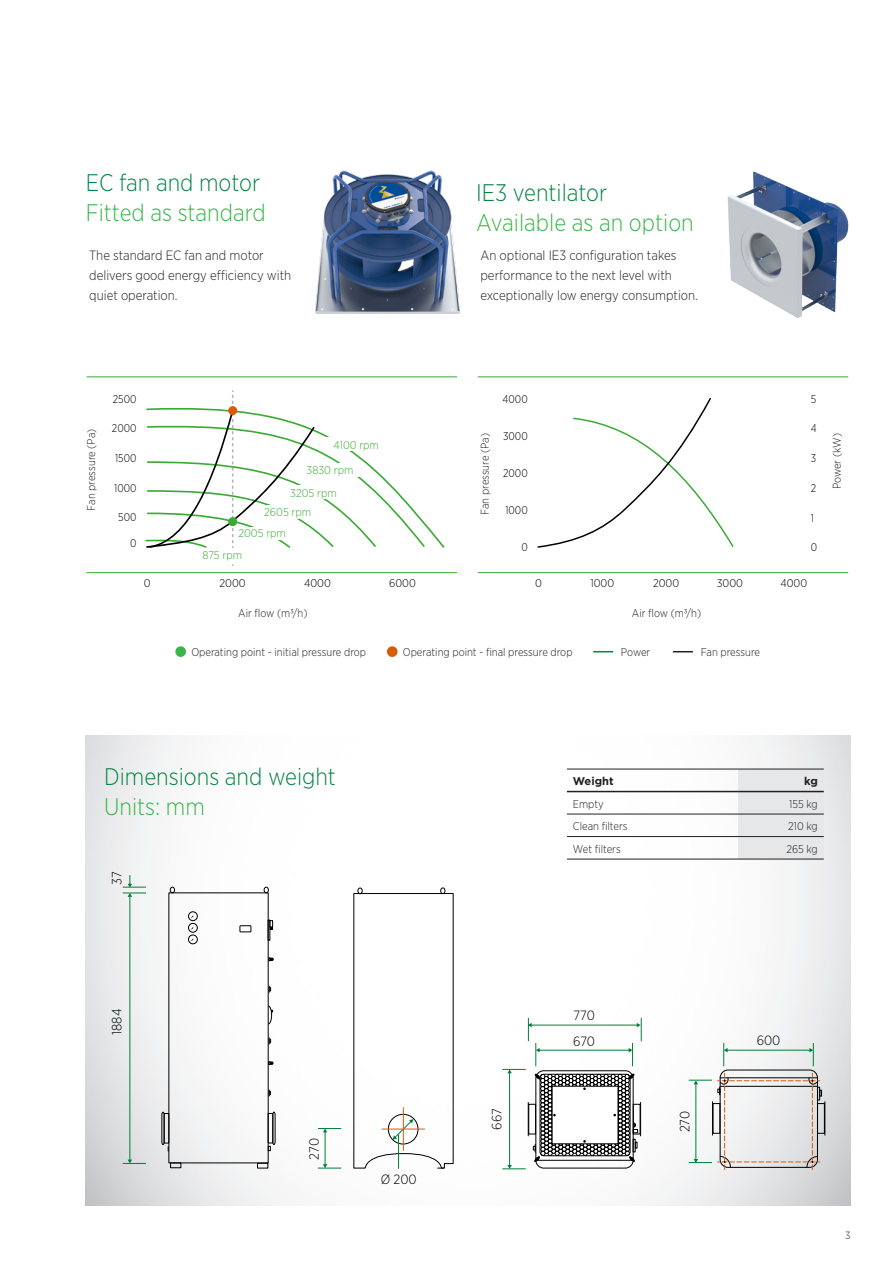
<style>
.page{position:relative;width:893px;height:1263px;background:#fff}
.page>*{position:absolute;margin:0;border:0;box-sizing:border-box;transform-origin:0 0}
._4__Intro_Grey_Para{font:300 24px "Gotham Narrow";color:#058544}
._4__Intro_Grey_Para-2{font:300 24px "Gotham Narrow";color:#3ab54a}
._4__Intro_Grey_Para-3{font:300 13.5px/19.8px "Gotham Narrow";color:#231f20}
.t1{font:300 13.5px/26.8px "Gotham Narrow";letter-spacing:-.005em;color:#000}
._4__Intro_Grey_Para-4{font:300 11.25px "Gotham Narrow";color:#231f20}
.t2{font:300 11.25px "Gotham Narrow";color:#000;scale:.94 1}
.t3{font:300 11.25px/23.1px "Gotham Narrow";color:#3aaa35}
.t4{font:300 11.25px "Gotham Narrow";color:#000}
._4__Intro_Grey_Para-5{font:700 11.25px "Gotham";color:#231f20}
.t5{font:300 10.5px "Gotham Narrow";color:#231f20}
</style>
<div class="page">
<img style="left:85px;top:736px;width:765px;height:469px">
<svg style="left:264px;top:887px;width:5px;height:6px"></svg>
<div style="left:188px;top:911px;width:10px;height:10px;border:1px solid #000;border-radius:50%"></div>
<div style="left:188px;top:923px;width:10px;height:10px;border:1px solid #000;border-radius:50%"></div>
<div style="left:188px;top:934px;width:10px;height:10px;border:1px solid #000;border-radius:50%"></div>
<div style="left:239px;top:925px;width:12px;height:7px;border:1px solid #000"></div>
<svg style="left:161px;top:1111px;width:8px;height:40px"></svg>
<div style="left:170px;top:1162px;width:11px;height:6px;border:1px solid #000"></div>
<div style="left:257px;top:1163px;width:11px;height:5px;border:1px solid #000"></div>
<svg style="left:268px;top:1111px;width:8px;height:40px"></svg>
<svg style="left:268px;top:1090px;width:3px;height:6px"></svg>
<svg style="left:269px;top:1038px;width:2px;height:6px"></svg>
<svg style="left:269px;top:986px;width:2px;height:6px"></svg>
<div style="left:268px;top:919px;width:2px;height:22px;border:1px solid #000"></div>
<svg style="left:267px;top:1005px;width:6px;height:20px"></svg>
<svg style="left:268px;top:1061px;width:5px;height:4px"></svg>
<svg style="left:269px;top:957px;width:5px;height:4px"></svg>
<svg style="left:269px;top:920px;width:4px;height:10px"></svg>
<svg style="left:170px;top:887px;width:5px;height:6px"></svg>
<svg style="left:353px;top:887px;width:101px;height:282px"></svg>
<div style="left:388px;top:1114px;width:30px;height:30px;border:1px solid #000;border-radius:50%"></div>
<hr style="left:403px;top:1107px;width:1px;height:43px;background:#d85b07">
<hr style="left:382px;top:1128px;width:43px;height:1px;background:#d85b07">
<hr style="left:824px;top:1102px;width:1px;height:33px;background:#000">
<hr style="left:129px;top:896px;width:1px;height:264px;background:#007f38">
<svg style="left:123px;top:1159px;width:23px;height:5px"></svg>
<svg style="left:123px;top:875px;width:23px;height:22px"></svg>
<hr style="left:398px;top:1135px;width:1px;height:34px;background:#007f38">
<svg style="left:689px;top:1073px;width:133px;height:97px"></svg>
<hr style="left:727px;top:1050px;width:83px;height:1px;background:#007f38">
<svg style="left:809px;top:1043px;width:5px;height:23px"></svg>
<svg style="left:723px;top:1043px;width:5px;height:23px"></svg>
<hr style="left:325px;top:1132px;width:1px;height:33px;background:#007f38">
<svg style="left:318px;top:1128px;width:23px;height:4px"></svg>
<svg style="left:318px;top:1164px;width:23px;height:4px"></svg>
<svg style="left:502px;top:1018px;width:140px;height:151px"></svg>
<div style="left:738px;top:770px;width:86px;height:89px;background:#e6e7e9"></div>
<hr style="left:567px;top:814px;width:171px;height:1px;background:#231f20">
<hr style="left:738px;top:814px;width:86px;height:1px;background:#231f20">
<hr style="left:567px;top:836px;width:171px;height:1px;background:#231f20">
<hr style="left:738px;top:836px;width:86px;height:1px;background:#231f20">
<hr style="left:567px;top:859px;width:171px;height:1px;background:#231f20">
<hr style="left:738px;top:859px;width:86px;height:1px;background:#231f20">
<hr style="left:567px;top:769px;width:171px;height:1px;background:#231f20">
<hr style="left:738px;top:769px;width:86px;height:1px;background:#231f20">
<hr style="left:567px;top:791px;width:171px;height:1px;background:#231f20">
<hr style="left:738px;top:791px;width:86px;height:1px;background:#231f20">
<img style="left:727px;top:171px;width:122px;height:147px">
<img style="left:315px;top:170px;width:144px;height:143px">
<hr style="left:87px;top:376px;width:370px;height:1px;background:#3aaa35">
<hr style="left:87px;top:572px;width:370px;height:1px;background:#3aaa35">
<svg style="left:145px;top:390px;width:300px;height:176px"></svg>
<div style="left:325px;top:438px;width:62px;height:13px;background:#fff"></div>
<div style="left:298px;top:463px;width:64px;height:14px;background:#fff"></div>
<div style="left:281px;top:486px;width:65px;height:13px;background:#fff"></div>
<div style="left:256px;top:506px;width:63px;height:13px;background:#fff"></div>
<div style="left:235px;top:528px;width:59px;height:12px;background:#fff"></div>
<div style="left:195px;top:549px;width:54px;height:13px;background:#fff"></div>
<div style="left:228px;top:406px;width:9px;height:9px;background:#d85b07;border-radius:50%"></div>
<div style="left:228px;top:517px;width:9px;height:9px;background:#3aaa35;border-radius:50%"></div>
<hr style="left:478px;top:376px;width:370px;height:1px;background:#3aaa35">
<hr style="left:478px;top:572px;width:370px;height:1px;background:#3aaa35">
<svg style="left:537px;top:398px;width:197px;height:150px"></svg>
<svg style="left:593px;top:651px;width:20px;height:1px"></svg>
<svg style="left:673px;top:651px;width:20px;height:1px"></svg>
<div style="left:175px;top:646px;width:11px;height:11px;background:#3ab54a;border-radius:50%"></div>
<div style="left:387px;top:646px;width:11px;height:11px;background:#d85b07;border-radius:50%"></div>
<p class="_4__Intro_Grey_Para" style="left:86px;top:168px;width:176px">EC fan and motor</p>
<p class="_4__Intro_Grey_Para-2" style="left:86px;top:198px;width:181px">Fitted as standard</p>
<p class="_4__Intro_Grey_Para" style="left:476px;top:178px;width:132px">IE3 ventilator</p>
<p class="_4__Intro_Grey_Para-2" style="left:476px;top:207px;width:219px">Available as an option</p>
<p class="_4__Intro_Grey_Para-3" style="left:89px;top:245px;width:204px">The standard EC fan and motor delivers good energy efficiency with quiet operation.</p>
<p class="_4__Intro_Grey_Para-3" style="left:480px;top:245px;width:219px">An optional IE3 configuration takes performance to the next level with exceptionally low energy consumption.</p>
<p class="_4__Intro_Grey_Para-4" style="left:84px;top:511px;width:83px;rotate:-90deg">Fan pressure (Pa)</p>
<p class="t2" style="left:113px;top:392px;width:27px">2500</p>
<p class="t2" style="left:112px;top:421px;width:28px">2000</p>
<p class="t2" style="left:115px;top:451px;width:24px">1500</p>
<p class="t2" style="left:114px;top:481px;width:25px">1000</p>
<p class="t2" style="left:118px;top:510px;width:21px">500</p>
<p class="t2" style="left:130px;top:536px;width:8px">0</p>
<p class="t3" style="left:333px;top:433px;width:47px">4100 rpm</p>
<p class="t3" style="left:290px;top:458px;width:65px;text-indent:16px">3830 rpm<br>3205 rpm</p>
<p class="t3" style="left:264px;top:500px;width:48px">2605 rpm</p>
<p class="t3" style="left:238px;top:521px;width:49px">2005 rpm</p>
<p class="t3" style="left:203px;top:543px;width:41px">875 rpm</p>
<p class="t4" style="left:144px;top:576px;width:8px">0</p>
<p class="t4" style="left:220px;top:576px;width:28px">2000</p>
<p class="t4" style="left:304px;top:576px;width:28px">4000</p>
<p class="t4" style="left:389px;top:576px;width:28px">6000</p>
<p class="_4__Intro_Grey_Para-4" style="left:238px;top:606px;width:71px">Air flow (m3/h)</p>
<p class="t2" style="left:503px;top:392px;width:28px">4000</p>
<p class="t2" style="left:503px;top:429px;width:28px">3000</p>
<p class="t2" style="left:503px;top:466px;width:28px">2000</p>
<p class="t2" style="left:505px;top:503px;width:25px">1000</p>
<p class="t2" style="left:521px;top:540px;width:8px">0</p>
<p class="t2" style="left:811px;top:392px;width:7px">5</p>
<p class="t2" style="left:811px;top:422px;width:8px">4</p>
<p class="_4__Intro_Grey_Para-4" style="left:478px;top:515px;width:83px;rotate:-90deg">Fan pressure (Pa)</p>
<p class="_4__Intro_Grey_Para-4" style="left:830px;top:489px;width:58px;rotate:-90deg">Power (kW)</p>
<p class="t2" style="left:811px;top:451px;width:7px">3</p>
<p class="t2" style="left:811px;top:481px;width:7px">2</p>
<p class="t2" style="left:811px;top:511px;width:5px">1</p>
<p class="t2" style="left:811px;top:540px;width:8px">0</p>
<p class="t4" style="left:535px;top:576px;width:8px">0</p>
<p class="t4" style="left:653px;top:576px;width:28px">2000</p>
<p class="t4" style="left:717px;top:576px;width:28px">3000</p>
<p class="t4" style="left:780px;top:576px;width:28px">4000</p>
<p class="t4" style="left:590px;top:576px;width:25px">1000</p>
<p class="_4__Intro_Grey_Para-4" style="left:632px;top:606px;width:71px">Air flow (m3/h)</p>
<p class="_4__Intro_Grey_Para-4" style="left:191px;top:645px;width:176px">Operating point - initial pressure drop</p>
<p class="_4__Intro_Grey_Para-4" style="left:403px;top:645px;width:171px">Operating point - final pressure drop</p>
<p class="_4__Intro_Grey_Para-4" style="left:621px;top:645px;width:31px">Power</p>
<p class="_4__Intro_Grey_Para-4" style="left:701px;top:645px;width:61px">Fan pressure</p>
<p class="_4__Intro_Grey_Para" style="left:104px;top:762px;width:233px">Dimensions and weight</p>
<p class="_4__Intro_Grey_Para-2" style="left:104px;top:792px;width:102px">Units: mm</p>
<p class="t1" style="left:103px;top:885px;width:15px;rotate:-90deg">37</p>
<p class="_4__Intro_Grey_Para-5" style="left:573px;top:774px;width:42px">Weight</p>
<p class="_4__Intro_Grey_Para-5" style="left:804px;top:774px;width:15px">kg</p>
<p class="_4__Intro_Grey_Para-4" style="left:573px;top:797px;width:32px">Empty</p>
<p class="_4__Intro_Grey_Para-4" style="left:789px;top:797px;width:30px">155 kg</p>
<p class="_4__Intro_Grey_Para-4" style="left:573px;top:819px;width:56px">Clean filters</p>
<p class="_4__Intro_Grey_Para-4" style="left:788px;top:819px;width:31px">210 kg</p>
<p class="_4__Intro_Grey_Para-4" style="left:573px;top:842px;width:49px">Wet filters</p>
<p class="_4__Intro_Grey_Para-4" style="left:786px;top:842px;width:33px">265 kg</p>
<p class="t1" style="left:103px;top:1035px;width:28px;rotate:-90deg">1884</p>
<p class="t1" style="left:300px;top:1159px;width:23px;rotate:-90deg">270</p>
<p class="t1" style="left:381px;top:1166px;width:37px">Ø 200</p>
<p class="t1" style="left:573px;top:1001px;width:23px">770<br>670</p>
<p class="t1" style="left:483px;top:1130px;width:23px;rotate:-90deg">667</p>
<p class="t1" style="left:671px;top:1132px;width:23px;rotate:-90deg">270</p>
<p class="t1" style="left:757px;top:1026px;width:25px">600</p>
<p class="t5" style="left:845px;top:1229px;width:7px">3</p>
</div>
